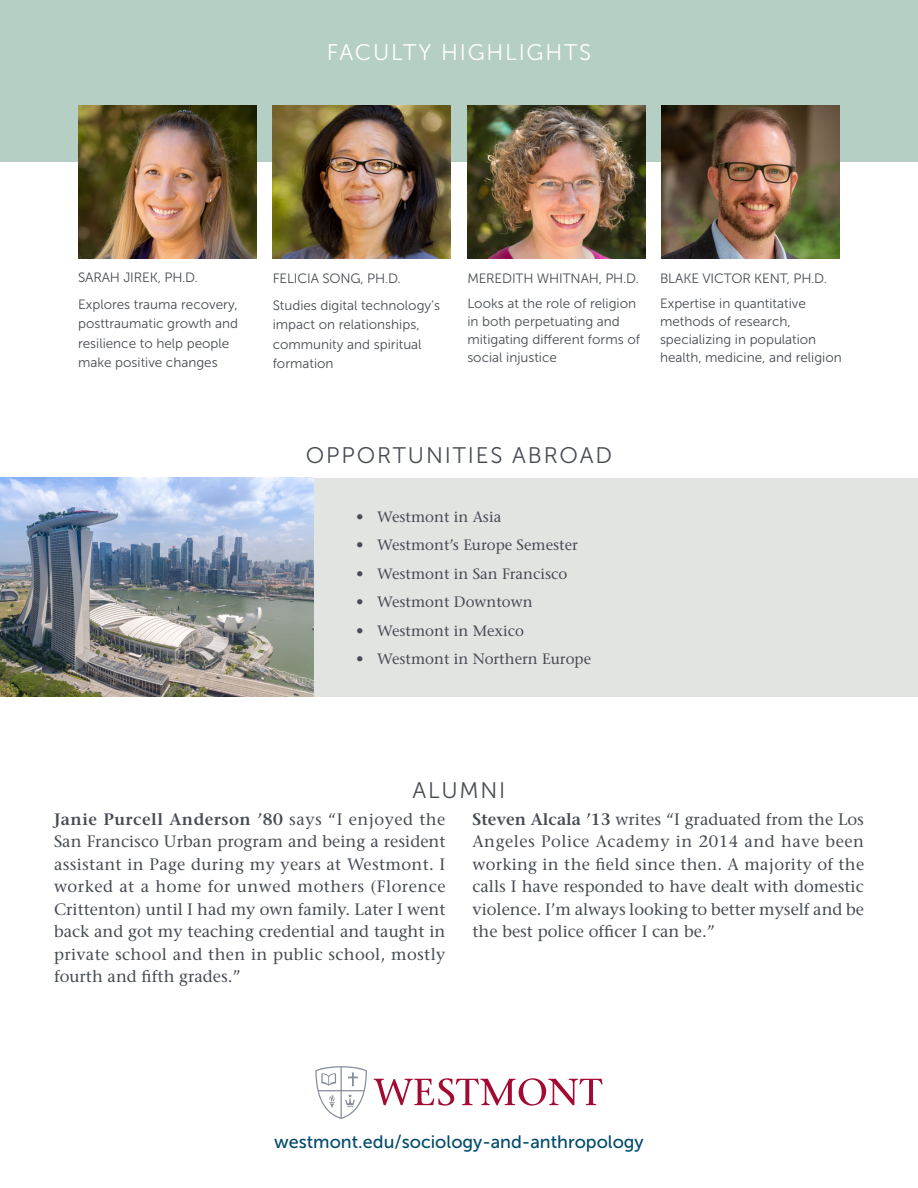
<style>
.page{position:relative;width:918px;height:1188px;background:#fff}
.page>*{position:absolute;margin:0;border:0;box-sizing:border-box;transform-origin:0 0}
.t1{font:22.5px "Museo Sans 300";letter-spacing:.08em;color:#464b54}
.t2{font:22.5px "Museo Sans 300";letter-spacing:.08em;color:#fff}
.t3{font:18px "Museo Sans 500";color:#004b6c}
.t4{font:500 16.5px/22.5px "Stone Serif Std";color:#464b54;text-align:justify}
.t5{font:500 15px "Stone Serif Std";color:#464b54}
.museo_sans{font:13.5px/19.5px "Museo Sans 300";color:#464b54}
.s1{font-weight:600}
</style>
<div class="page">
<div style="left:0;top:0;width:918px;height:162px;background:#b5cfc4"></div>
<div style="left:109px;top:478px;width:809px;height:219px;background:#e2e4e2"></div>
<img style="left:0;top:478px;width:313px;height:218px">
<svg style="left:374px;top:1078px;width:229px;height:28px"></svg>
<svg style="left:315px;top:1066px;width:52px;height:53px"></svg>
<img style="left:273px;top:106px;width:178px;height:152px">
<img style="left:467px;top:106px;width:178px;height:152px">
<img style="left:78px;top:106px;width:178px;height:152px">
<img style="left:662px;top:106px;width:178px;height:152px">
<p class="t2" style="left:327px;top:40px;width:266px">FACULTY HIGHLIGHTS</p>
<p class="museo_sans" style="left:78px;top:268px;width:121px">SARAH JIREK, PH.D.</p>
<p class="museo_sans" style="left:78px;top:294px;width:162px">Explores trauma recovery, posttraumatic growth and resilience to help people make positive changes</p>
<p class="museo_sans" style="left:273px;top:269px;width:130px">FELICIA SONG, PH.D.</p>
<p class="museo_sans" style="left:273px;top:295px;width:169px">Studies digital technology’s impact on relationships, community and spiritual formation</p>
<p class="museo_sans" style="left:467px;top:269px;width:173px">MEREDITH WHITNAH, PH.D.</p>
<p class="museo_sans" style="left:467px;top:295px;width:174px;line-height:18px">Looks at the role of religion in both perpetuating and mitigating different forms of social injustice</p>
<p class="museo_sans" style="left:660px;top:269px;width:169px">BLAKE VICTOR KENT, PH.D.</p>
<p class="museo_sans" style="left:660px;top:295px;width:183px;line-height:18px">Expertise in quantitative methods of research, specializing in population health, medicine, and religion</p>
<p class="t1" style="left:306px;top:443px;width:308px">OPPORTUNITIES ABROAD</p>
<p class="t5" style="left:356px;top:508px;width:147px">• Westmont in Asia</p>
<p class="t5" style="left:356px;top:536px;width:223px">• Westmont’s Europe Semester</p>
<p class="t5" style="left:356px;top:565px;width:212px">• Westmont in San Francisco</p>
<p class="t5" style="left:356px;top:593px;width:178px">• Westmont Downtown</p>
<p class="t5" style="left:356px;top:622px;width:169px">• Westmont in Mexico</p>
<p class="t5" style="left:356px;top:650px;width:236px">• Westmont in Northern Europe</p>
<p class="t1" style="left:413px;top:778px;width:94px">ALUMNI</p>
<p class="t4" style="left:54px;top:808px;width:393px"><span class="s1">Janie Purcell Anderson ’80</span> says “I enjoyed the San Francisco Urban program and being a resident assistant in Page during my years at Westmont. I worked at a home for unwed mothers (Florence Crittenton) until I had my own family. Later I went back and got my teaching credential and taught in private school and then in public school, mostly fourth and fifth grades.”</p>
<p class="t4" style="left:472px;top:808px;width:393px"><span class="s1">Steven Alcala ’13</span> writes “I graduated from the Los Angeles Police Academy in 2014 and have been working in the field since then. A majority of the calls I have responded to have dealt with domestic violence. I’m always looking to better myself and be the best police officer I can be.”</p>
<p class="t3" style="left:274px;top:1131px;width:371px">westmont.edu/sociology-and-anthropology</p>
</div>
